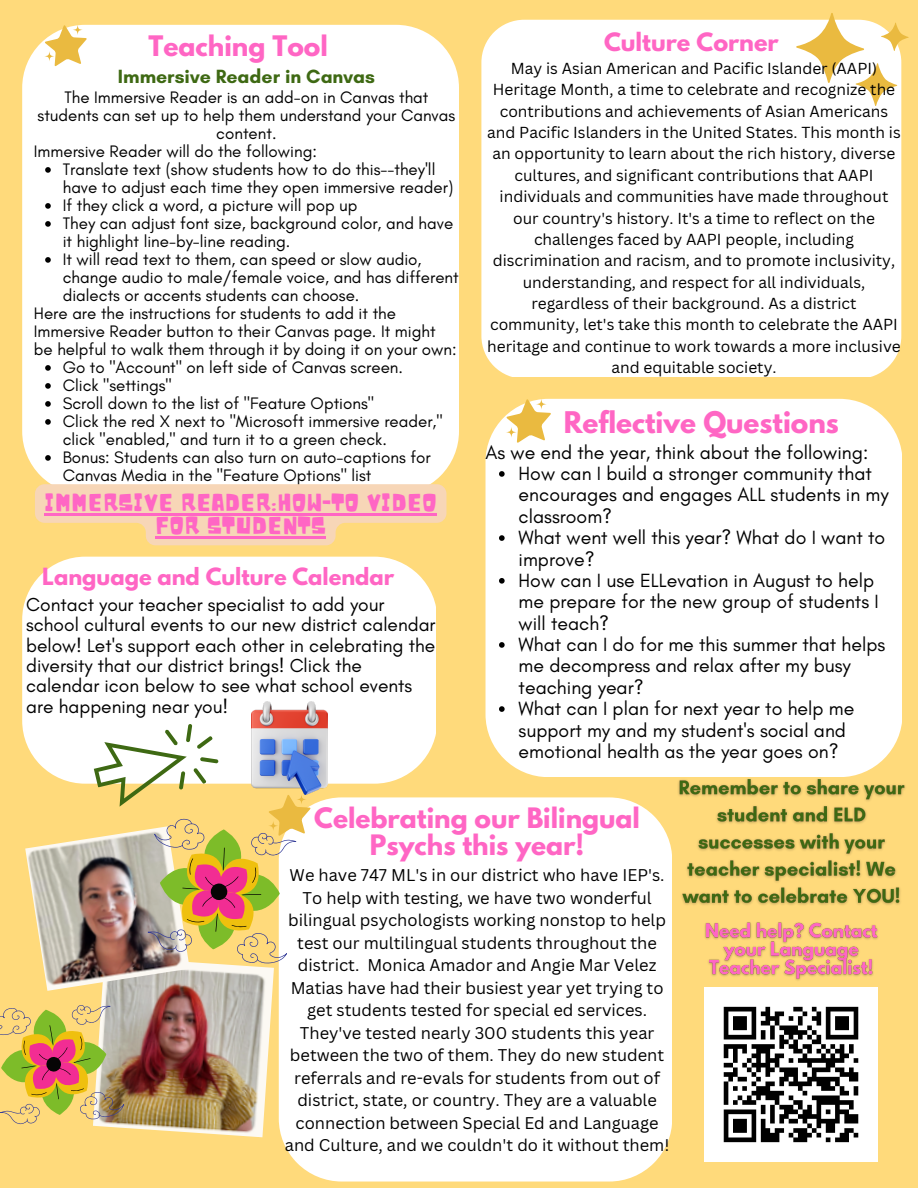
<style>
.page{position:relative;width:918px;height:1188px;background:#ffda7b}
.page>*{position:absolute;margin:0;border:0;box-sizing:border-box;transform-origin:0 0}
.t1{font:700 26.4px "League Spartan";color:#ff66c4}
.t2{font:700 25.05px "League Spartan";color:#ff66c4}
.t3{font:700 24.9px/27.3px "League Spartan";color:#ff66c4;text-align:center}
.t4{font:23.4px/22.5px "Noot";color:#ff66c4;text-align:center}
.t5{font:700 22.35px "League Spartan";color:#ff66c4}
.t6{font:700 21px "League Spartan";color:#ff66c4}
.t7{font:19.5px/21.3px "Glacial Indifference";color:#000}
.t8{font:700 19.5px "Glacial Indifference";color:#3e6913}
.t9{font:19.2px/20.4px "Glacial Indifference";color:#000}
.t10{font:16.95px/18px "Glacial Indifference";color:#000}
.t11{font:16.5px/22.5px "Canva Sans";color:#000;text-align:center}
.t12{font:15.6px/21.3px "Canva Sans";color:#000;text-align:center}
</style>
<div class="page">
<div style="left:279px;top:797px;width:393px;height:385px;background:#fff"></div>
<img style="left:705px;top:988px;width:173px;height:173px">
<div style="left:486px;top:399px;width:416px;height:378px;background:#fff;border-radius:63px"></div>
<svg style="left:506px;top:399px;width:45px;height:44px"></svg>
<svg style="left:536px;top:399px;width:11px;height:11px"></svg>
<svg style="left:506px;top:427px;width:11px;height:11px"></svg>
<svg style="left:499px;top:471px;width:6px;height:6px"></svg>
<svg style="left:499px;top:535px;width:6px;height:6px"></svg>
<svg style="left:499px;top:578px;width:6px;height:6px"></svg>
<svg style="left:499px;top:642px;width:6px;height:6px"></svg>
<svg style="left:499px;top:706px;width:6px;height:6px"></svg>
<div style="left:22px;top:25px;width:437px;height:469px;background:#fff"></div>
<svg style="left:45px;top:25px;width:42px;height:41px"></svg>
<svg style="left:73px;top:25px;width:10px;height:10px"></svg>
<svg style="left:44px;top:51px;width:10px;height:10px"></svg>
<svg style="left:45px;top:167px;width:6px;height:6px"></svg>
<svg style="left:45px;top:203px;width:6px;height:6px"></svg>
<svg style="left:45px;top:221px;width:6px;height:6px"></svg>
<svg style="left:45px;top:257px;width:6px;height:6px"></svg>
<svg style="left:45px;top:365px;width:6px;height:6px"></svg>
<svg style="left:45px;top:383px;width:6px;height:6px"></svg>
<svg style="left:45px;top:401px;width:6px;height:6px"></svg>
<svg style="left:45px;top:419px;width:6px;height:6px"></svg>
<svg style="left:45px;top:455px;width:6px;height:6px"></svg>
<svg style="left:481px;top:20px;width:420px;height:357px;fill:#fff"></svg>
<svg style="left:796px;top:13px;width:113px;height:93px"></svg>
<svg style="left:22px;top:557px;width:414px;height:227px;fill:#fff"></svg>
<img style="left:101px;top:965px;width:173px;height:172px">
<img style="left:25px;top:840px;width:165px;height:151px">
<svg style="left:0;top:1005px;width:125px;height:122px"></svg>
<img style="left:251px;top:702px;width:77px;height:91px">
<img style="left:79px;top:708px;width:232px;height:257px">
<img style="left:705px;top:922px;width:173px;height:59px">
<img style="left:678px;top:770px;width:227px;height:135px">
<svg style="left:35px;top:484px;width:411px;height:61px"></svg>
<hr style="left:44px;top:514px;width:393px;height:2px;background:#ff66c4">
<hr style="left:155px;top:536px;width:171px;height:2px;background:#ff66c4">
<p class="t2" style="left:149px;top:33px;width:181px">Teaching Tool</p>
<p class="t8" style="left:118px;top:64px;width:258px">Immersive Reader in Canvas</p>
<p class="t10" style="left:38px;top:88px;width:419px;text-align:center">The Immersive Reader is an add-on in Canvas that students can set up to help them understand your Canvas content.</p>
<p class="t10" style="left:34px;top:142px;width:285px">Immersive Reader will do the following:</p>
<p class="t10" style="left:63px;top:160px;width:392px">Translate text (show students how to do this--they'll have to adjust each time they open immersive reader)</p>
<p class="t10" style="left:63px;top:196px;width:296px">If they click a word, a picture will pop up</p>
<p class="t10" style="left:63px;top:214px;width:392px">They can adjust font size, background color, and have it highlight line-by-line reading.</p>
<p class="t10" style="left:63px;top:250px;width:398px">It will read text to them, can speed or slow audio, change audio to male/female voice, and has different dialects or accents students can choose.</p>
<p class="t10" style="left:34px;top:304px;width:424px">Here are the instructions for students to add it the<br>Immersive Reader button to their Canvas page. It might be helpful to walk them through it by doing it on your own:</p>
<p class="t10" style="left:63px;top:358px;width:342px">Go to "Account" on left side of Canvas screen.</p>
<p class="t10" style="left:63px;top:376px;width:111px">Click "settings"</p>
<p class="t10" style="left:63px;top:394px;width:313px">Scroll down to the list of "Feature Options"</p>
<p class="t10" style="left:63px;top:412px;width:382px">Click the red X next to "Microsoft immersive reader," click "enabled," and turn it to a green check.</p>
<p class="t10" style="left:63px;top:448px;width:370px">Bonus: Students can also turn on auto-captions for<br>Canvas Media in the "Feature Options" list</p>
<p class="t4" style="left:44px;top:492px;width:394px">IMMERSIVE READER:HOW-TO VIDEO<br>FOR STUDENTS</p>
<p class="t6" style="left:42px;top:566px;width:354px">Language and Culture Calendar</p>
<p class="t9" style="left:26px;top:594px;width:411px">Contact your teacher specialist to add your school cultural events to our new district calendar below! Let's support each other in celebrating the diversity that our district brings! Click the calendar icon below to see what school events are happening near you!</p>
<p class="t5" style="left:604px;top:31px;width:176px">Culture Corner</p>
<p class="t12" style="left:487px;top:57px;width:415px">May is Asian American and Pacific Islander (AAPI)<br>Heritage Month, a time to celebrate and recognize the contributions and achievements of Asian Americans and Pacific Islanders in the United States. This month is an opportunity to learn about the rich history, diverse cultures, and significant contributions that AAPI individuals and communities have made throughout our country's history. It's a time to reflect on the challenges faced by AAPI people, including discrimination and racism, and to promote inclusivity, understanding, and respect for all individuals, regardless of their background. As a district community, let's take this month to celebrate the AAPI heritage and continue to work towards a more inclusive and equitable society.</p>
<p class="t1" style="left:564px;top:409px;width:277px">Reflective Questions</p>
<p class="t7" style="left:519px;top:463px;width:372px">How can I build a stronger community that encourages and engages ALL students in my classroom?</p>
<p class="t7" style="left:519px;top:527px;width:368px">What went well this year? What do I want to improve?</p>
<p class="t7" style="left:519px;top:570px;width:362px">How can I use ELLevation in August to help me prepare for the new group of students I will teach?</p>
<p class="t7" style="left:519px;top:634px;width:368px">What can I do for me this summer that helps me decompress and relax after my busy teaching year?</p>
<p class="t7" style="left:519px;top:698px;width:337px">What can I plan for next year to help me support my and my student's social and emotional health as the year goes on?</p>
<p class="t7" style="left:486px;top:441px;width:384px">As we end the year, think about the following:</p>
<p class="t3" style="left:314px;top:807px;width:327px">Celebrating our Bilingual<br>Psychs this year!</p>
<p class="t11" style="left:285px;top:864px;width:386px">We have 747 ML's in our district who have IEP's.<br>To help with testing, we have two wonderful bilingual psychologists working nonstop to help test our multilingual students throughout the district. Monica Amador and Angie Mar Velez Matias have had their busiest year yet trying to get students tested for special ed services.<br>They've tested nearly 300 students this year between the two of them. They do new student referrals and re-evals for students from out of district, state, or country. They are a valuable connection between Special Ed and Language and Culture, and we couldn't do it without them!</p>
</div>
